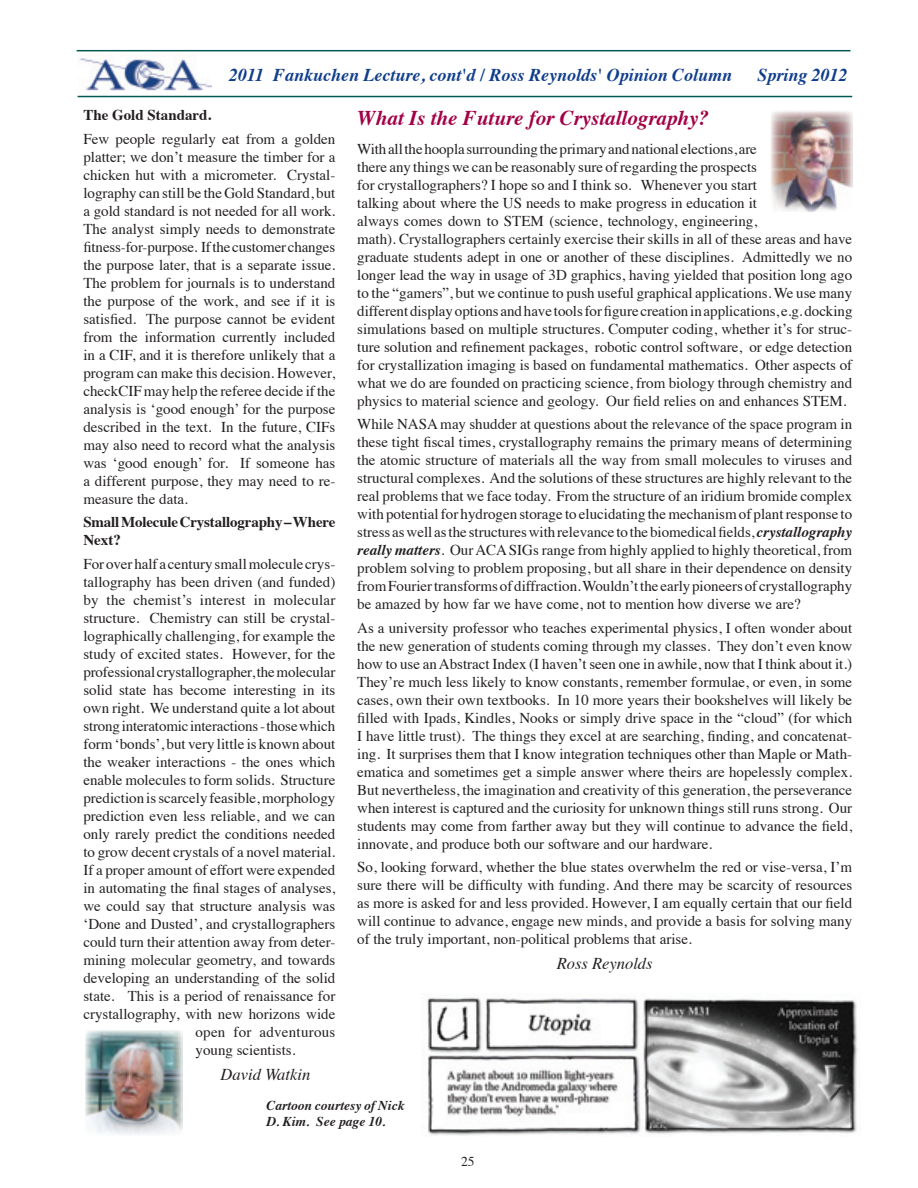
<style>
.page{position:relative;width:918px;height:1188px;background:#fff}
.page>*{position:absolute;margin:0;border:0;box-sizing:border-box;transform-origin:0 0}
.Header_14__bold__ita{font:italic 700 21px "Times";color:#a30146}
.Heading_12__bold__it{font:italic 700 18px "Times";color:#103d8c}
.By-line{font:italic 16.5px "Times";color:#231f20}
.Body____05_after{font:15px/18px "Times";color:#231f20;text-align:justify}
.Body____05_after-2{font:700 15px/18px "Times";letter-spacing:-.01em;color:#231f20}
.legend__bold_ital__9{font:italic 700 13.5px/16.2px "Times";color:#231f20}
.t1{font:13.5px "Times";color:#231f20}
.s1{font-weight:700;font-style:italic}
</style>
<div class="page">
<hr style="left:78px;top:96px;width:774px;height:1px;background:#005953">
<hr style="left:77px;top:50px;width:774px;height:1px;background:#005953">
<img style="left:77px;top:57px;width:135px;height:34px">
<img style="left:421px;top:997px;width:437px;height:139px">
<img style="left:85px;top:1030px;width:97px;height:105px">
<img style="left:771px;top:111px;width:81px;height:100px">
<p class="Heading_12__bold__it" style="left:229px;top:58px;width:505px">2011 Fankuchen Lecture, cont'd / Ross Reynolds' Opinion Column</p>
<p class="Header_14__bold__ita" style="left:357px;top:98px;width:353px">What Is the Future for Crystallography?</p>
<p class="Body____05_after" style="left:357px;top:139px;width:497px;text-align:left">With all the hoopla surrounding the primary and national elections, are<br>there any things we can be reasonably sure of regarding the prospects<br>for crystallographers? I hope so and I think so. Whenever you start<br>talking about where the US needs to make progress in education it<br>always comes down to STEM (science, technology, engineering,<br>math). Crystallographers certainly exercise their skills in all of these areas and have graduate students adept in one or another of these disciplines. Admittedly we no longer lead the way in usage of 3D graphics, having yielded that position long ago to the “gamers”, but we continue to push useful graphical applications. We use many different display options and have tools for figure creation in applications, e.g. docking simulations based on multiple structures. Computer coding, whether it’s for struc&shy;ture solution and refinement packages, robotic control software, or edge detection for crystallization imaging is based on fundamental mathematics. Other aspects of what we do are founded on practicing science, from biology through chemistry and physics to material science and geology. Our field relies on and enhances STEM.</p>
<p class="Body____05_after" style="left:357px;top:414px;width:497px">While NASA may shudder at questions about the relevance of the space program in these tight fiscal times, crystallography remains the primary means of determining the atomic structure of materials all the way from small molecules to viruses and structural complexes. And the solutions of these structures are highly relevant to the real problems that we face today. From the structure of an iridium bromide complex with potential for hydrogen storage to elucidating the mechanism of plant response to stress as well as the structures with relevance to the biomedical fields, <span class="s1">crystallography really matters</span>. Our ACA SIGs range from highly applied to highly theoretical, from problem solving to problem proposing, but all share in their dependence on density from Fourier transforms of diffraction. Wouldn’t the early pioneers of crystallography be amazed by how far we have come, not to mention how diverse we are?</p>
<p class="Body____05_after" style="left:357px;top:617px;width:497px">As a university professor who teaches experimental physics, I often wonder about the new generation of students coming through my classes. They don’t even know how to use an Abstract Index (I haven’t seen one in awhile, now that I think about it.)<br>They’re much less likely to know constants, remember formulae, or even, in some cases, own their own textbooks. In 10 more years their bookshelves will likely be filled with Ipads, Kindles, Nooks or simply drive space in the “cloud” (for which I have little trust). The things they excel at are searching, finding, and concatenat&shy;ing. It surprises them that I know integration techniques other than Maple or Math&shy;ematica and sometimes get a simple answer where theirs are hopelessly complex.<br>But nevertheless, the imagination and creativity of this generation, the perseverance when interest is captured and the curiosity for unknown things still runs strong. Our students may come from farther away but they will continue to advance the field, innovate, and produce both our software and our hardware.</p>
<p class="Body____05_after" style="left:357px;top:857px;width:497px">So, looking forward, whether the blue states overwhelm the red or vise-versa, I’m sure there will be difficulty with funding. And there may be scarcity of resources as more is asked for and less provided. However, I am equally certain that our field will continue to advance, engage new minds, and provide a basis for solving many of the truly important, non-political problems that arise.</p>
<p class="By-line" style="left:557px;top:949px;width:97px">Ross Reynolds</p>
<p class="Heading_12__bold__it" style="left:757px;top:58px;width:92px">Spring 2012</p>
<p class="Body____05_after-2" style="left:83px;top:105px;width:129px">The Gold Standard.</p>
<p class="Body____05_after" style="left:83px;top:129px;width:254px">Few people regularly eat from a golden platter; we don’t measure the timber for a chicken hut with a micrometer. Crystal&shy;lography can still be the Gold Standard, but a gold standard is not needed for all work.<br>The analyst simply needs to demonstrate fitness-for-purpose. If the customer changes the purpose later, that is a separate issue.<br>The problem for journals is to understand the purpose of the work, and see if it is satisfied. The purpose cannot be evident from the information currently included in a CIF, and it is therefore unlikely that a program can make this decision. However, checkCIF may help the referee decide if the analysis is ‘good enough’ for the purpose described in the text. In the future, CIFs may also need to record what the analysis was ‘good enough’ for. If someone has a different purpose, they may need to re&shy;measure the data.</p>
<p class="Body____05_after-2" style="left:83px;top:512px;width:254px">Small Molecule Crystallography – Where<br>Next?</p>
<p class="Body____05_after" style="left:83px;top:553px;width:253px">For over half a century small molecule crys-</p>
<p class="Body____05_after" style="left:83px;top:571px;width:254px">tallography has been driven (and funded)</p>
<p class="Body____05_after" style="left:83px;top:589px;width:254px">by the chemist’s interest in molecular</p>
<p class="Body____05_after" style="left:83px;top:607px;width:253px">structure. Chemistry can still be crystal-</p>
<p class="Body____05_after" style="left:83px;top:625px;width:254px">lographically challenging, for example the</p>
<p class="Body____05_after" style="left:83px;top:643px;width:253px">study of excited states. However, for the</p>
<p class="Body____05_after" style="left:83px;top:661px;width:254px">professional crystallographer, the molecular</p>
<p class="Body____05_after" style="left:83px;top:679px;width:253px">solid state has become interesting in its</p>
<p class="Body____05_after" style="left:83px;top:697px;width:253px">own right. We understand quite a lot about</p>
<p class="Body____05_after" style="left:83px;top:715px;width:253px">strong interatomic interactions - those which</p>
<p class="Body____05_after" style="left:83px;top:733px;width:253px">form ‘bonds’, but very little is known about</p>
<p class="Body____05_after" style="left:83px;top:751px;width:253px">the weaker interactions - the ones which</p>
<p class="Body____05_after" style="left:83px;top:769px;width:254px">enable molecules to form solids. Structure</p>
<p class="Body____05_after" style="left:83px;top:787px;width:253px">prediction is scarcely feasible, morphology</p>
<p class="Body____05_after" style="left:83px;top:805px;width:254px">prediction even less reliable, and we can</p>
<p class="Body____05_after" style="left:83px;top:823px;width:253px">only rarely predict the conditions needed</p>
<p class="Body____05_after" style="left:83px;top:841px;width:254px">to grow decent crystals of a novel material.</p>
<p class="Body____05_after" style="left:83px;top:859px;width:253px">If a proper amount of effort were expended</p>
<p class="Body____05_after" style="left:83px;top:877px;width:253px">in automating the final stages of analyses,</p>
<p class="Body____05_after" style="left:83px;top:895px;width:254px">we could say that structure analysis was</p>
<p class="Body____05_after" style="left:83px;top:913px;width:254px">‘Done and Dusted’, and crystallographers</p>
<p class="Body____05_after" style="left:83px;top:931px;width:253px">could turn their attention away from deter-</p>
<p class="Body____05_after" style="left:83px;top:949px;width:253px">mining molecular geometry, and towards</p>
<p class="Body____05_after" style="left:83px;top:967px;width:253px">developing an understanding of the solid</p>
<p class="Body____05_after" style="left:83px;top:985px;width:254px">state. This is a period of renaissance for</p>
<p class="Body____05_after" style="left:83px;top:1003px;width:254px">crystallography, with new horizons wide</p>
<p class="Body____05_after" style="left:196px;top:1021px;width:141px">open for adventurous</p>
<p class="Body____05_after" style="left:196px;top:1039px;width:102px">young scientists.</p>
<p class="By-line" style="left:221px;top:1060px;width:91px">David Watkin</p>
<p class="legend__bold_ital__9" style="left:266px;top:1096px;width:140px">Cartoon courtesy of Nick<br>D. Kim. See page 10.</p>
<p class="t1" style="left:461px;top:1148px;width:15px">25</p>
</div>
